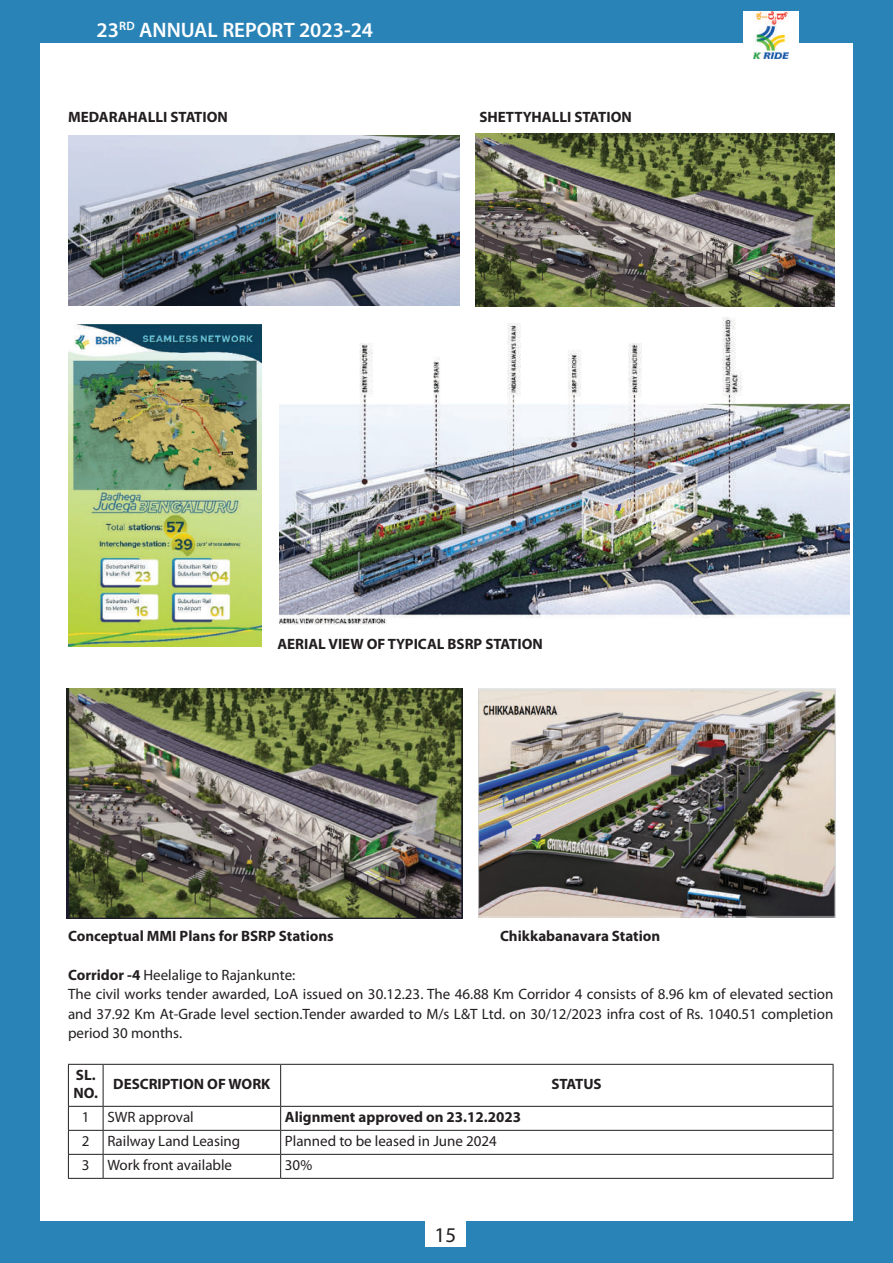
<style>
.page{position:relative;width:893px;height:1263px;background:#2a83b7}
.page>*{position:absolute;margin:0;border:0;box-sizing:border-box;transform-origin:0 0}
.t1{font:600 21px "Myriad Pro";color:#fff}
.t2{font:21px "Myriad Pro";color:#231f20}
.t3{font:15px/19.5px "Myriad Pro";color:#231f20}
.t4{font:700 15px/18px "Myriad Pro";color:#231f20}
.s1{font-weight:700}
</style>
<div class="page">
<div style="left:40px;top:43px;width:813px;height:1177px;background:#fff"></div>
<div style="left:426px;top:1216px;width:40px;height:30px;background:#fff"></div>
<div style="left:743px;top:11px;width:56px;height:49px;background:#fff"></div>
<img style="left:754px;top:11px;width:35px;height:48px">
<img style="left:279px;top:318px;width:570px;height:307px">
<hr style="left:68px;top:1064px;width:35px;height:1px;background:#231f20">
<hr style="left:68px;top:1065px;width:1px;height:41px;background:#231f20">
<hr style="left:103px;top:1064px;width:178px;height:1px;background:#231f20">
<hr style="left:103px;top:1065px;width:1px;height:41px;background:#231f20">
<hr style="left:281px;top:1064px;width:552px;height:1px;background:#231f20">
<hr style="left:280px;top:1065px;width:1px;height:41px;background:#231f20">
<hr style="left:833px;top:1065px;width:1px;height:41px;background:#231f20">
<hr style="left:68px;top:1106px;width:35px;height:1px;background:#231f20">
<hr style="left:103px;top:1106px;width:178px;height:1px;background:#231f20">
<hr style="left:281px;top:1106px;width:552px;height:1px;background:#231f20">
<hr style="left:68px;top:1130px;width:35px;height:1px;background:#231f20">
<hr style="left:103px;top:1130px;width:178px;height:1px;background:#231f20">
<hr style="left:281px;top:1130px;width:552px;height:1px;background:#231f20">
<hr style="left:68px;top:1154px;width:35px;height:1px;background:#231f20">
<svg style="left:68px;top:1107px;width:1px;height:71px"></svg>
<hr style="left:103px;top:1154px;width:178px;height:1px;background:#231f20">
<svg style="left:103px;top:1107px;width:1px;height:71px"></svg>
<hr style="left:281px;top:1154px;width:552px;height:1px;background:#231f20">
<svg style="left:280px;top:1107px;width:1px;height:71px"></svg>
<svg style="left:833px;top:1107px;width:1px;height:71px"></svg>
<hr style="left:68px;top:1178px;width:35px;height:1px;background:#231f20">
<hr style="left:103px;top:1178px;width:178px;height:1px;background:#231f20">
<hr style="left:281px;top:1178px;width:552px;height:1px;background:#231f20">
<img style="left:68px;top:135px;width:392px;height:170px">
<img style="left:476px;top:134px;width:358px;height:172px">
<img style="left:68px;top:324px;width:193px;height:322px">
<img style="left:67px;top:688px;width:396px;height:230px">
<img style="left:478px;top:688px;width:357px;height:229px">
<h1 class="t1" style="left:97px;top:16px;width:278px">23<sup>rd</sup> ANNUAL REPORT 2023-24</h1>
<p class="t4" style="left:68px;top:107px;width:161px">MEDARAHALLI STATION</p>
<p class="t4" style="left:479px;top:107px;width:154px">SHETTYHALLI STATION</p>
<p class="t4" style="left:277px;top:635px;width:267px">AERIAL VIEW OF TYPICAL BSRP STATION</p>
<p class="t4" style="left:68px;top:926px;width:267px">Conceptual MMI Plans for BSRP Stations</p>
<p class="t4" style="left:500px;top:926px;width:162px">Chikkabanavara Station</p>
<p class="t3" style="left:68px;top:965px;width:767px"><span class="s1">Corridor -4</span> Heelalige to Rajankunte:<br>The civil works tender awarded, LoA issued on 30.12.23. The 46.88 Km Corridor 4 consists of 8.96 km of elevated section and 37.92 Km At-Grade level section.Tender awarded to M/s L&amp;T Ltd. on 30/12/2023 infra cost of Rs. 1040.51 completion period 30 months.</p>
<p class="t4" style="left:74px;top:1065px;width:26px">SL.<br>NO.</p>
<p class="t4" style="left:113px;top:1074px;width:159px">DESCRIPTION OF WORK</p>
<p class="t4" style="left:551px;top:1074px;width:52px">STATUS</p>
<p class="t3" style="left:82px;top:1107px;width:113px">1 SWR approval</p>
<p class="t4" style="left:285px;top:1107px;width:238px">Alignment approved on 23.12.2023</p>
<p class="t3" style="left:82px;top:1131px;width:160px">2 Railway Land Leasing</p>
<p class="t3" style="left:285px;top:1131px;width:214px">Planned to be leased in June 2024</p>
<p class="t3" style="left:82px;top:1155px;width:152px">3 Work front available</p>
<p class="t3" style="left:285px;top:1155px;width:29px">30%</p>
<h1 class="t2" style="left:435px;top:1221px;width:23px">15</h1>
</div>
